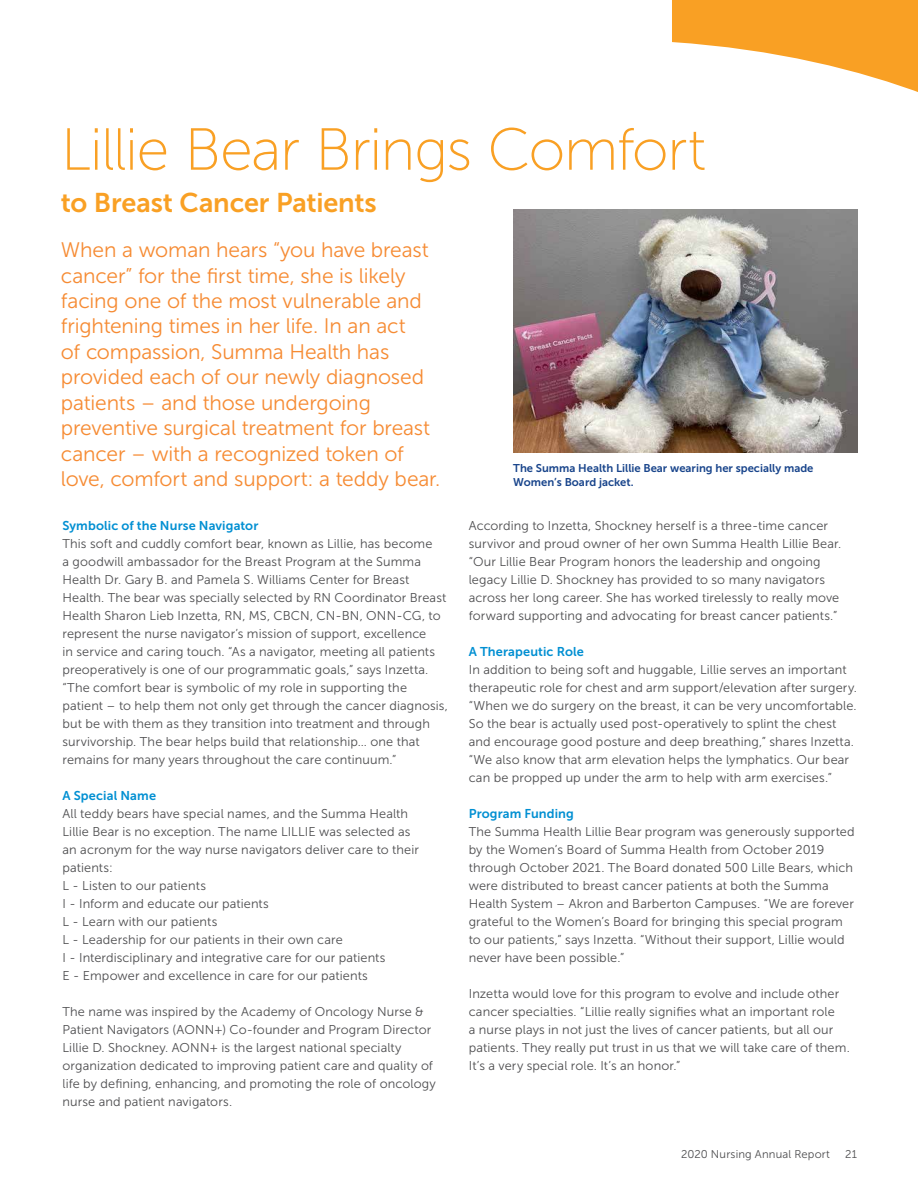
<style>
.page{position:relative;width:918px;height:1188px;background:#fff}
.page>*{position:absolute;margin:0;border:0;box-sizing:border-box;transform-origin:0 0}
.t1{font:59.25px "Museo Sans 100";letter-spacing:-.025em;color:#f9a024}
.t2{font:27px "Museo Sans 700";letter-spacing:-.005em;color:#f9a024}
.t3{font:21px/25.5px "Museo Sans 300";letter-spacing:-.005em;color:#f68b33}
.t4{font:12.75px/18px "Museo Sans 300";letter-spacing:.01em;color:#4d4d4f}
.t5{font:12.75px "Museo Sans 700";letter-spacing:.01em;color:#008fd2}
.t6{font:11.25px/13.5px "Museo Sans 700";color:#18448b}
.t7{font:11.25px "Museo Sans 300";letter-spacing:.015em;color:#4d4d4f}
</style>
<div class="page">
<svg style="left:672px;top:0;width:246px;height:92px"></svg>
<img style="left:513px;top:210px;width:344px;height:243px">
<h1 class="t1" style="left:61px;top:118px;width:647px">Lillie Bear Brings Comfort</h1>
<h2 class="t2" style="left:61px;top:187px;width:317px">to Breast Cancer Patients</h2>
<p class="t3" style="left:61px;top:237px;width:381px">When a woman hears “you have breast cancer” for the first time, she is likely facing one of the most vulnerable and frightening times in her life. In an act<br>of compassion, Summa Health has provided each of our newly diagnosed patients – and those undergoing preventive surgical treatment for breast cancer – with a recognized token of love, comfort and support: a teddy bear.</p>
<p class="t5" style="left:63px;top:519px;width:197px">Symbolic of the Nurse Navigator</p>
<p class="t4" style="left:63px;top:535px;width:387px">This soft and cuddly comfort bear, known as Lillie, has become<br>a goodwill ambassador for the Breast Program at the Summa Health Dr. Gary B. and Pamela S. Williams Center for Breast Health. The bear was specially selected by RN Coordinator Breast Health Sharon Lieb Inzetta, RN, MS, CBCN, CN-BN, ONN-CG, to represent the nurse navigator’s mission of support, excellence<br>in service and caring touch. “As a navigator, meeting all patients preoperatively is one of our programmatic goals,” says Inzetta. “The comfort bear is symbolic of my role in supporting the patient – to help them not only get through the cancer diagnosis, but be with them as they transition into treatment and through survivorship. The bear helps build that relationship… one that remains for many years throughout the care continuum.”</p>
<p class="t5" style="left:63px;top:789px;width:95px">A Special Name</p>
<p class="t4" style="left:63px;top:805px;width:358px">All teddy bears have special names, and the Summa Health Lillie Bear is no exception. The name LILLIE was selected as an acronym for the way nurse navigators deliver care to their patients:<br>L - Listen to our patients<br>I - Inform and educate our patients<br>L - Learn with our patients<br>L - Leadership for our patients in their own care<br>I - Interdisciplinary and integrative care for our patients<br>E - Empower and excellence in care for our patients</p>
<p class="t4" style="left:63px;top:1003px;width:375px">The name was inspired by the Academy of Oncology Nurse &amp; Patient Navigators (AONN+) Co-founder and Program Director Lillie D. Shockney. AONN+ is the largest national specialty organization dedicated to improving patient care and quality of life by defining, enhancing, and promoting the role of oncology nurse and patient navigators.</p>
<p class="t6" style="left:513px;top:462px;width:302px">The Summa Health Lillie Bear wearing her specially made<br>Women’s Board jacket.</p>
<p class="t4" style="left:469px;top:517px;width:374px">According to Inzetta, Shockney herself is a three-time cancer survivor and proud owner of her own Summa Health Lillie Bear. “Our Lillie Bear Program honors the leadership and ongoing legacy Lillie D. Shockney has provided to so many navigators across her long career. She has worked tirelessly to really move forward supporting and advocating for breast cancer patients.”</p>
<p class="t5" style="left:469px;top:645px;width:117px">A Therapeutic Role</p>
<p class="t4" style="left:469px;top:661px;width:390px">In addition to being soft and huggable, Lillie serves an important therapeutic role for chest and arm support/elevation after surgery. “When we do surgery on the breast, it can be very uncomfortable.<br>So the bear is actually used post-operatively to splint the chest and encourage good posture and deep breathing,” shares Inzetta. “We also know that arm elevation helps the lymphatics. Our bear can be propped up under the arm to help with arm exercises.”</p>
<p class="t5" style="left:469px;top:807px;width:107px">Program Funding</p>
<p class="t4" style="left:469px;top:823px;width:387px">The Summa Health Lillie Bear program was generously supported by the Women’s Board of Summa Health from October 2019 through October 2021. The Board donated 500 Lille Bears, which were distributed to breast cancer patients at both the Summa Health System – Akron and Barberton Campuses. “We are forever grateful to the Women’s Board for bringing this special program to our patients,” says Inzetta. “Without their support, Lillie would never have been possible.”</p>
<p class="t4" style="left:469px;top:985px;width:383px">Inzetta would love for this program to evolve and include other cancer specialties. “Lillie really signifies what an important role<br>a nurse plays in not just the lives of cancer patients, but all our patients. They really put trust in us that we will take care of them.<br>It’s a very special role. It’s an honor.”</p>
<p class="t7" style="left:681px;top:1148px;width:151px">2020 Nursing Annual Report</p>
<p class="t7" style="left:845px;top:1148px;width:13px">21</p>
</div>
